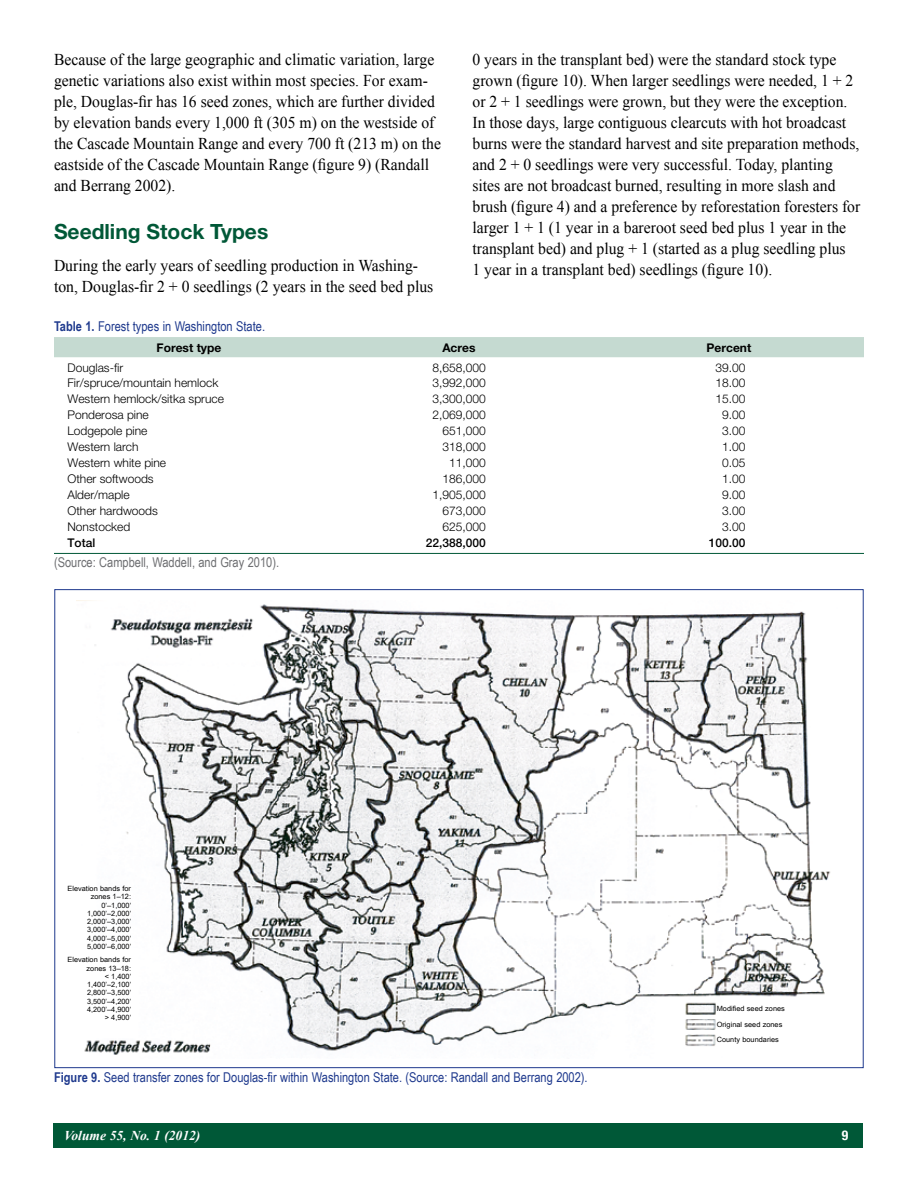
<style>
.page{position:relative;width:918px;height:1188px;background:#fff}
.page>*{position:absolute;margin:0;border:0;box-sizing:border-box;transform-origin:0 0}
.t1{font:700 21px "Helvetica Neue";color:#005837}
.t2{font:16.5px/21px "Times New Roman";color:#000;scale:.95 1}
.t3{font:13.5px "Arial Narrow";color:#1e398d}
.t4{font:13.5px "Arial Narrow";color:#6d6e71}
.t5{font:italic 700 13.5px "Times New Roman";color:#fff}
.t6{font:700 condensed 13.5px "Helvetica Neue";color:#fff}
.t7{font:300 12px "Helvetica Neue";color:#000}
.t8{font:700 12px "Helvetica Neue";color:#000}
.t9{font:500 12px "Helvetica Neue";color:#000}
.t10{font:7.2px/8.2px "Arial Narrow";color:#000;text-align:right;scale:1.25 1}
.s1{font-weight:700}
</style>
<div class="page">
<div style="left:53px;top:1123px;width:810px;height:25px;background:#005837"></div>
<div style="left:54px;top:337px;width:810px;height:20px;background:#c5dad1"></div>
<hr style="left:54px;top:553px;width:810px;height:1px;background:#005837">
<img style="left:84px;top:604px;width:747px;height:451px">
<p class="t2" style="left:54px;top:49px;width:409px">Because of the large geographic and climatic variation, large genetic variations also exist within most species. For exam&shy;ple, Douglas-fir has 16 seed zones, which are further divided by elevation bands every 1,000 ft (305 m) on the westside of the Cascade Mountain Range and every 700 ft (213 m) on the eastside of the Cascade Mountain Range (figure 9) (Randall and Berrang 2002).</p>
<p class="t1" style="left:54px;top:219px;width:216px">Seedling Stock Types</p>
<p class="t2" style="left:54px;top:255px;width:401px">During the early years of seedling production in Washing&shy;ton, Douglas-fir 2 + 0 seedlings (2 years in the seed bed plus</p>
<p class="t2" style="left:473px;top:49px;width:410px">0 years in the transplant bed) were the standard stock type grown (figure 10). When larger seedlings were needed, 1 + 2 or 2 + 1 seedlings were grown, but they were the exception.<br>In those days, large contiguous clearcuts with hot broadcast burns were the standard harvest and site preparation methods, and 2 + 0 seedlings were very successful. Today, planting sites are not broadcast burned, resulting in more slash and brush (figure 4) and a preference by reforestation foresters for larger 1 + 1 (1 year in a bareroot seed bed plus 1 year in the transplant bed) and plug + 1 (started as a plug seedling plus<br>1 year in a transplant bed) seedlings (figure 10).</p>
<p class="t3" style="left:54px;top:316px;width:213px"><span class="s1">Table 1.</span> Forest types in Washington State.</p>
<p class="t8" style="left:157px;top:340px;width:66px">Forest type</p>
<p class="t8" style="left:442px;top:340px;width:35px">Acres</p>
<p class="t8" style="left:707px;top:340px;width:46px">Percent</p>
<p class="t7" style="left:67px;top:360px;width:57px">Douglas-fir</p>
<p class="t7" style="left:433px;top:360px;width:55px">8,658,000</p>
<p class="t7" style="left:715px;top:360px;width:32px">39.00</p>
<p class="t7" style="left:67px;top:376px;width:152px">Fir/spruce/mountain hemlock</p>
<p class="t7" style="left:433px;top:376px;width:55px">3,992,000</p>
<p class="t7" style="left:715px;top:376px;width:32px">18.00</p>
<p class="t7" style="left:67px;top:392px;width:158px">Western hemlock/sitka spruce</p>
<p class="t7" style="left:433px;top:392px;width:55px">3,300,000</p>
<p class="t7" style="left:715px;top:392px;width:32px">15.00</p>
<p class="t7" style="left:67px;top:408px;width:83px">Ponderosa pine</p>
<p class="t7" style="left:433px;top:408px;width:55px">2,069,000</p>
<p class="t7" style="left:722px;top:408px;width:25px">9.00</p>
<p class="t7" style="left:67px;top:424px;width:82px">Lodgepole pine</p>
<p class="t7" style="left:443px;top:424px;width:45px">651,000</p>
<p class="t7" style="left:722px;top:424px;width:25px">3.00</p>
<p class="t7" style="left:67px;top:440px;width:73px">Western larch</p>
<p class="t7" style="left:443px;top:440px;width:45px">318,000</p>
<p class="t7" style="left:722px;top:440px;width:25px">1.00</p>
<p class="t7" style="left:67px;top:456px;width:100px">Western white pine</p>
<p class="t7" style="left:449px;top:456px;width:38px">11,000</p>
<p class="t7" style="left:722px;top:456px;width:25px">0.05</p>
<p class="t7" style="left:67px;top:472px;width:88px">Other softwoods</p>
<p class="t7" style="left:443px;top:472px;width:45px">186,000</p>
<p class="t7" style="left:722px;top:472px;width:25px">1.00</p>
<p class="t7" style="left:67px;top:487px;width:64px">Alder/maple</p>
<p class="t7" style="left:433px;top:487px;width:55px">1,905,000</p>
<p class="t7" style="left:722px;top:487px;width:25px">9.00</p>
<p class="t7" style="left:67px;top:503px;width:92px">Other hardwoods</p>
<p class="t7" style="left:443px;top:503px;width:45px">673,000</p>
<p class="t7" style="left:722px;top:503px;width:25px">3.00</p>
<p class="t7" style="left:67px;top:519px;width:64px">Nonstocked</p>
<p class="t7" style="left:443px;top:519px;width:45px">625,000</p>
<p class="t7" style="left:722px;top:519px;width:25px">3.00</p>
<p class="t9" style="left:67px;top:535px;width:29px">Total</p>
<p class="t9" style="left:426px;top:535px;width:62px">22,388,000</p>
<p class="t9" style="left:709px;top:535px;width:38px">100.00</p>
<p class="t4" style="left:54px;top:552px;width:227px">(Source: Campbell, Waddell, and Gray 2010).</p>
<p class="t10" style="left:68px;top:884px;width:53px">Elevation bands for zones 1–12:<br>0’–1,000’<br>1,000’–2,000’<br>2,000’–3,000’<br>3,000’–4,000’<br>4,000’–5,000’<br>5,000’–6,000’</p>
<p class="t10" style="left:68px;top:955px;width:53px">Elevation bands for zones 13–18:<br>&lt; 1,400’<br>1,400’–2,100’<br>2,800’–3,500’<br>3,500’–4,200’<br>4,200’–4,900’<br>&gt; 4,900’</p>
<p class="t3" style="left:54px;top:1067px;width:535px"><span class="s1">Figure 9.</span> Seed transfer zones for Douglas-fir within Washington State. (Source: Randall and Berrang 2002).</p>
<p class="t10" style="left:717px;top:1000px;width:56px;line-height:15.8px;text-align:left">Modified seed zones<br>Original seed zones<br>County boundaries</p>
<p class="t5" style="left:64px;top:1126px;width:138px">Volume 55, No. 1 (2012)</p>
<p class="t6" style="left:842px;top:1127px;width:8px">9</p>
</div>
